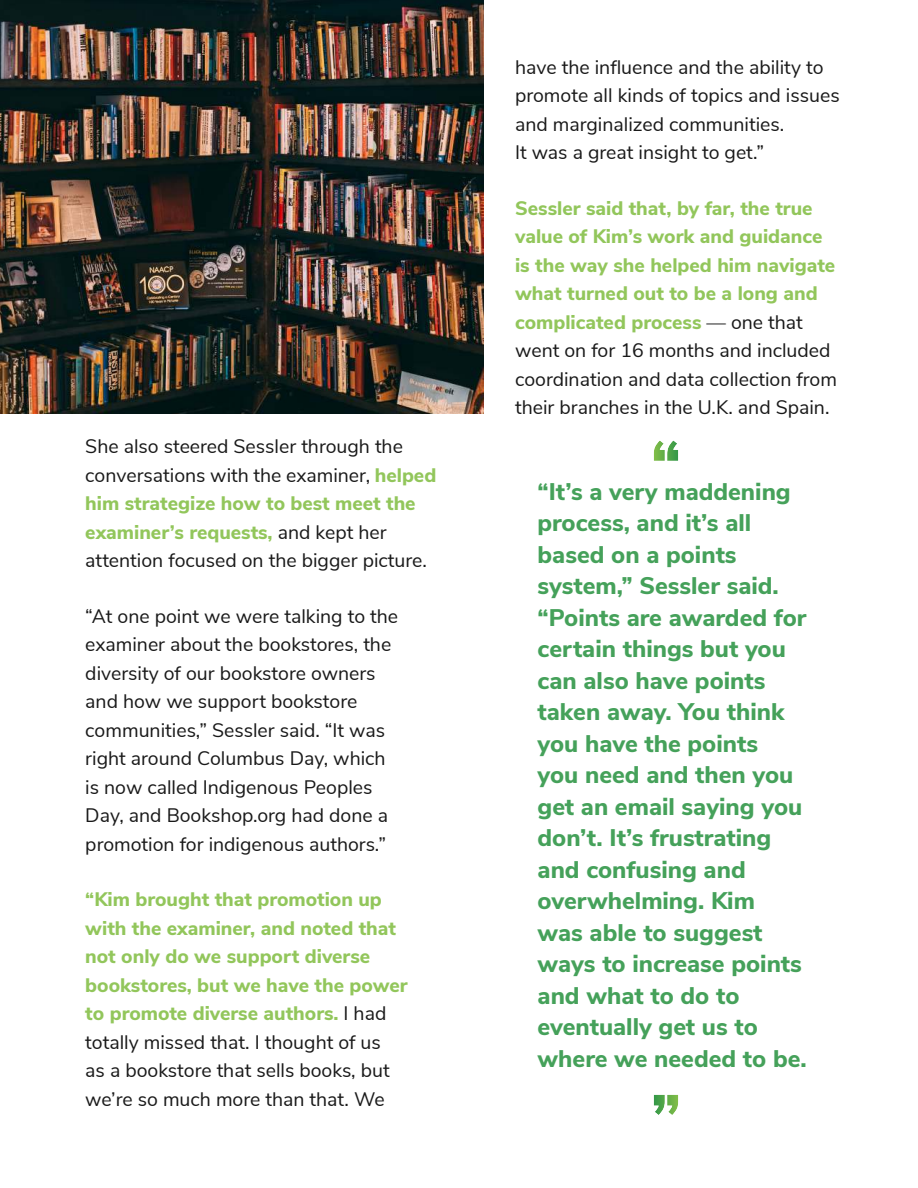
<style>
.page{position:relative;width:918px;height:1188px;background:#fff}
.page>*{position:absolute;margin:0;border:0;box-sizing:border-box;transform-origin:0 0}
.t1{font:800 24px/31.5px "Nunito Sans";color:#45a15a}
.t2{font:19.5px/28.5px "Nunito Sans";color:#191919}
.t3{font:800 19.5px/28.5px "Nunito Sans";color:#92c65b}
.s1{font-weight:800;color:#92c65b}
.s2{font-weight:400;color:#191919}
</style>
<div class="page">
<img style="left:0;top:0;width:484px;height:413px">
<img style="left:654px;top:440px;width:24px;height:21px">
<img style="left:654px;top:1095px;width:24px;height:20px">
<p class="t2" style="left:85px;top:434px;width:353px">She also steered Sessler through the conversations with the examiner, <span class="s1">helped him strategize how to best meet the examiner’s requests,</span> and kept her attention focused on the bigger picture.</p>
<p class="t2" style="left:85px;top:603px;width:314px">“At one point we were talking to the examiner about the bookstores, the diversity of our bookstore owners and how we support bookstore communities,” Sessler said. “It was right around Columbus Day, which is now called Indigenous Peoples Day, and Bookshop.org had done a promotion for indigenous authors.”</p>
<p class="t3" style="left:85px;top:884px;width:324px">“Kim brought that promotion up with the examiner, and noted that not only do we support diverse bookstores, but we have the power to promote diverse authors. <span class="s2">I had totally missed that. I thought of us<br>as a bookstore that sells books, but we’re so much more than that. We</span></p>
<p class="t2" style="left:515px;top:52px;width:326px">have the influence and the ability to promote all kinds of topics and issues and marginalized communities.<br>It was a great insight to get.”</p>
<p class="t3" style="left:515px;top:193px;width:323px">Sessler said that, by far, the true value of Kim’s work and guidance is the way she helped him navigate what turned out to be a long and complicated process <span class="s2">— one that went on for 16 months and included coordination and data collection from their branches in the U.K. and Spain.</span></p>
<p class="t1" style="left:538px;top:474px;width:271px">“It’s a very maddening process, and it’s all based on a points system,” Sessler said. “Points are awarded for certain things but you can also have points taken away. You think you have the points<br>you need and then you get an email saying you don’t. It’s frustrating and confusing and overwhelming. Kim<br>was able to suggest ways to increase points and what to do to eventually get us to where we needed to be.</p>
</div>
